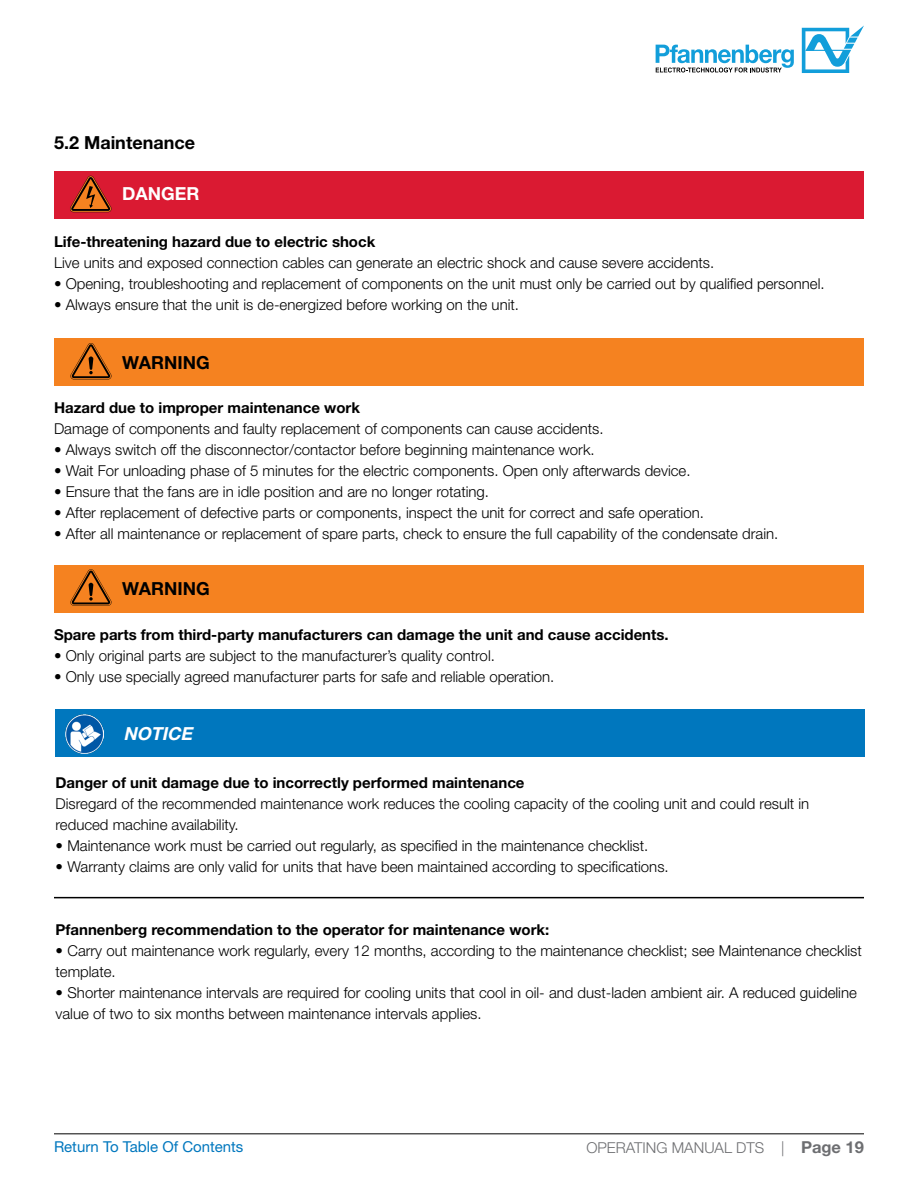
<style>
.page{position:relative;width:918px;height:1188px;background:#fff}
.page>*{position:absolute;margin:0;border:0;box-sizing:border-box;transform-origin:0 0}
.t1{font:700 18px "Helvetica Neue LT Std";color:#000}
.t2{font:700 18px "Helvetica Neue LT Std";color:#fff}
.t3{font:italic 700 18px "Helvetica Neue LT Std";color:#fff}
.t4{font:300 15px/21px "Helvetica Neue LT Std";color:#000}
.t5{font:700 15px "Helvetica Neue LT Std";color:#000}
.t6{font:300 15px "Helvetica Neue LT Std";color:#6d6e71}
.t7{font:15px "Helvetica Neue LT Std";color:#0077be}
.s1{font-weight:700;font-size:16.5px}
</style>
<div class="page">
<hr style="left:54px;top:1133px;width:810px;height:1px;background:#000">
<svg style="left:802px;top:26px;width:62px;height:47px"></svg>
<svg style="left:656px;top:45px;width:138px;height:28px"></svg>
<div style="left:54px;top:339px;width:810px;height:47px;background:#f58220"></div>
<svg style="left:70px;top:343px;width:42px;height:36px"></svg>
<div style="left:54px;top:565px;width:810px;height:47px;background:#f58220"></div>
<svg style="left:70px;top:569px;width:42px;height:37px"></svg>
<div style="left:54px;top:171px;width:810px;height:48px;background:#da1a32"></div>
<svg style="left:70px;top:176px;width:42px;height:36px"></svg>
<hr style="left:54px;top:897px;width:810px;height:1px;background:#000">
<div style="left:56px;top:709px;width:810px;height:48px;background:#0077be"></div>
<img style="left:65px;top:715px;width:39px;height:38px">
<p class="t1" style="left:54px;top:132px;width:143px">5.2 Maintenance</p>
<p class="t2" style="left:122px;top:183px;width:79px">DANGER</p>
<p class="t5" style="left:54px;top:233px;width:323px">Life-threatening hazard due to electric shock</p>
<p class="t4" style="left:54px;top:252px;width:662px">Live units and exposed connection cables can generate an electric shock and cause severe accidents.</p>
<p class="t4" style="left:54px;top:273px;width:772px">• Opening, troubleshooting and replacement of components on the unit must only be carried out by qualified personnel.</p>
<p class="t4" style="left:54px;top:294px;width:467px">• Always ensure that the unit is de-energized before working on the unit.</p>
<p class="t1" style="left:122px;top:351px;width:89px">WARNING</p>
<p class="t5" style="left:54px;top:398px;width:308px">Hazard due to improper maintenance work</p>
<p class="t4" style="left:54px;top:417px;width:551px">Damage of components and faulty replacement of components can cause accidents.</p>
<p class="t4" style="left:54px;top:438px;width:542px">• Always switch off the disconnector/contactor before beginning maintenance work.</p>
<p class="t4" style="left:54px;top:459px;width:638px">• Wait For unloading phase of 5 minutes for the electric components. Open only afterwards device.</p>
<p class="t4" style="left:54px;top:480px;width:437px">• Ensure that the fans are in idle position and are no longer rotating.</p>
<p class="t4" style="left:54px;top:501px;width:651px">• After replacement of defective parts or components, inspect the unit for correct and safe operation.</p>
<p class="t4" style="left:54px;top:522px;width:726px">• After all maintenance or replacement of spare parts, check to ensure the full capability of the condensate drain.</p>
<p class="t1" style="left:122px;top:578px;width:89px">WARNING</p>
<p class="t5" style="left:54px;top:626px;width:616px">Spare parts from third-party manufacturers can damage the unit and cause accidents.</p>
<p class="t4" style="left:54px;top:645px;width:442px">• Only original parts are subject to the manufacturer’s quality control.</p>
<p class="t4" style="left:54px;top:666px;width:502px">• Only use specially agreed manufacturer parts for safe and reliable operation.</p>
<p class="t3" style="left:124px;top:722px;width:75px">NOTICE</p>
<p class="t5" style="left:56px;top:773px;width:471px">Danger of unit damage due to incorrectly performed maintenance</p>
<p class="t4" style="left:56px;top:793px;width:755px">Disregard of the recommended maintenance work reduces the cooling capacity of the cooling unit and could result in reduced machine availability.</p>
<p class="t4" style="left:56px;top:835px;width:594px">• Maintenance work must be carried out regularly, as specified in the maintenance checklist.</p>
<p class="t4" style="left:56px;top:856px;width:615px">• Warranty claims are only valid for units that have been maintained according to specifications.</p>
<p class="t5" style="left:56px;top:920px;width:495px">Pfannenberg recommendation to the operator for maintenance work:</p>
<p class="t4" style="left:56px;top:940px;width:808px">• Carry out maintenance work regularly, every 12 months, according to the maintenance checklist; see Maintenance checklist template.</p>
<p class="t4" style="left:56px;top:982px;width:803px">• Shorter maintenance intervals are required for cooling units that cool in oil- and dust-laden ambient air. A reduced guideline value of two to six months between maintenance intervals applies.</p>
<p class="t7" style="left:54px;top:1138px;width:191px">Return To Table Of Contents</p>
<p class="t6" style="left:586px;top:1138px;width:279px">OPERATING MANUAL DTS | <span class="s1">Page 19</span></p>
</div>
